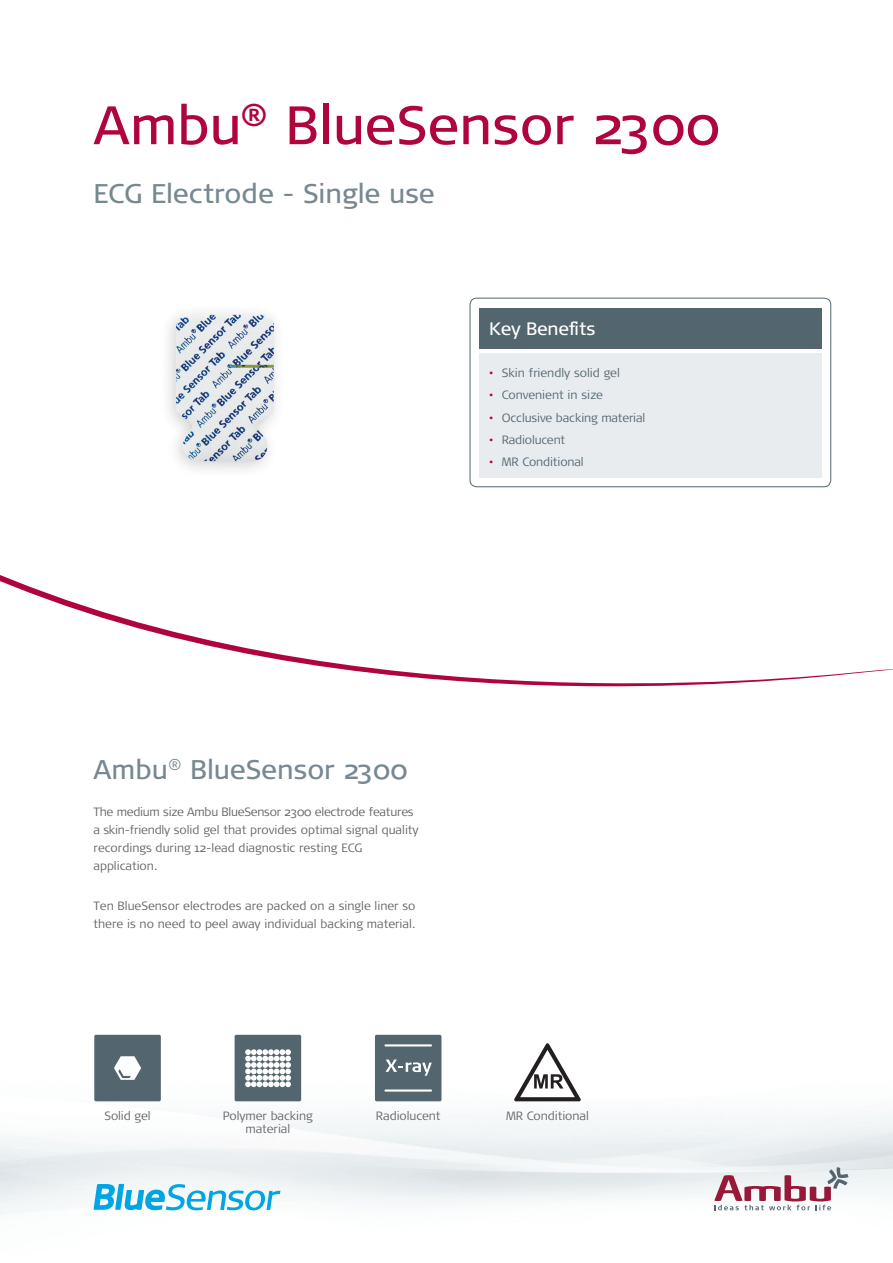
<style>
.page{position:relative;width:893px;height:1263px;background:#fff}
.page>*{position:absolute;margin:0;border:0;box-sizing:border-box;transform-origin:0 0}
.t1{font:54px "Signa OT";color:#b0043d}
.t2{font:27px "Signa OT";color:#778891}
.t3{font:18px "Signa OT";letter-spacing:-.01em;color:#fff}
.t4{font:300 12px/18px "Signa OT";color:#636366}
.t5{font:300 12px "Signa OT";letter-spacing:-.01em;color:#53656e}
.s1{color:#b0043d}
</style>
<div class="page">
<svg style="left:0;top:575px;width:893px;height:111px"></svg>
<img style="left:0;top:1079px;width:893px;height:136px">
<svg style="left:714px;top:1167px;width:134px;height:43px"></svg>
<div style="left:470px;top:298px;width:361px;height:189px;border:1px solid #53656e;border-radius:7px"></div>
<div style="left:479px;top:353px;width:342px;height:124px;background:#e9ecef"></div>
<div style="left:479px;top:309px;width:342px;height:40px;background:#53656e"></div>
<div style="left:159px;top:304px;width:126px;height:175px;background:#231f20;opacity:.2"></div>
<img style="left:176px;top:315px;width:98px;height:147px">
<div style="left:94px;top:1035px;width:67px;height:66px;background:#53656e;border-radius:2px"></div>
<svg style="left:114px;top:1056px;width:27px;height:24px"></svg>
<div style="left:235px;top:1035px;width:66px;height:66px;background:#53656e;border-radius:2px"></div>
<svg style="left:245px;top:1049px;width:46px;height:38px;background:#cacfd2"></svg>
<div style="left:375px;top:1035px;width:66px;height:66px;background:#53656e;border-radius:2px"></div>
<hr style="left:384px;top:1044px;width:48px;height:2px;background:#fff">
<hr style="left:384px;top:1089px;width:48px;height:2px;background:#fff">
<svg style="left:385px;top:1059px;width:47px;height:17px"></svg>
<svg style="left:514px;top:1043px;width:67px;height:58px"></svg>
<svg style="left:94px;top:1184px;width:186px;height:26px"></svg>
<h1 class="t1" style="left:94px;top:94px;width:628px">Ambu<sup>®</sup> BlueSensor 2300</h1>
<h2 class="t2" style="left:94px;top:178px;width:343px">ECG Electrode - Single use</h2>
<h3 class="t3" style="left:489px;top:318px;width:108px">Key Benefits</h3>
<p class="t5" style="left:489px;top:366px;width:132px"><span class="s1">•</span> Skin friendly solid gel</p>
<p class="t5" style="left:489px;top:388px;width:115px"><span class="s1">•</span> Convenient in size</p>
<p class="t5" style="left:489px;top:410px;width:158px"><span class="s1">•</span> Occlusive backing material</p>
<p class="t5" style="left:489px;top:433px;width:78px"><span class="s1">•</span> Radiolucent</p>
<p class="t5" style="left:489px;top:455px;width:96px"><span class="s1">•</span> MR Conditional</p>
<h2 class="t2" style="left:94px;top:754px;width:316px">Ambu<sup>®</sup> BlueSensor 2300</h2>
<p class="t4" style="left:94px;top:803px;width:327px">The medium size Ambu BlueSensor 2300 electrode features a skin-friendly solid gel that provides optimal signal quality recordings during 12-lead diagnostic resting ECG application.</p>
<p class="t4" style="left:94px;top:897px;width:324px">Ten BlueSensor electrodes are packed on a single liner so there is no need to peel away individual backing material.</p>
<p class="t4" style="left:104px;top:1107px;width:48px">Solid gel</p>
<p class="t4" style="left:223px;top:1109px;width:92px;line-height:13.5px;text-align:center">Polymer backing material</p>
<p class="t4" style="left:376px;top:1107px;width:66px">Radiolucent</p>
<p class="t4" style="left:506px;top:1107px;width:84px">MR Conditional</p>
</div>
